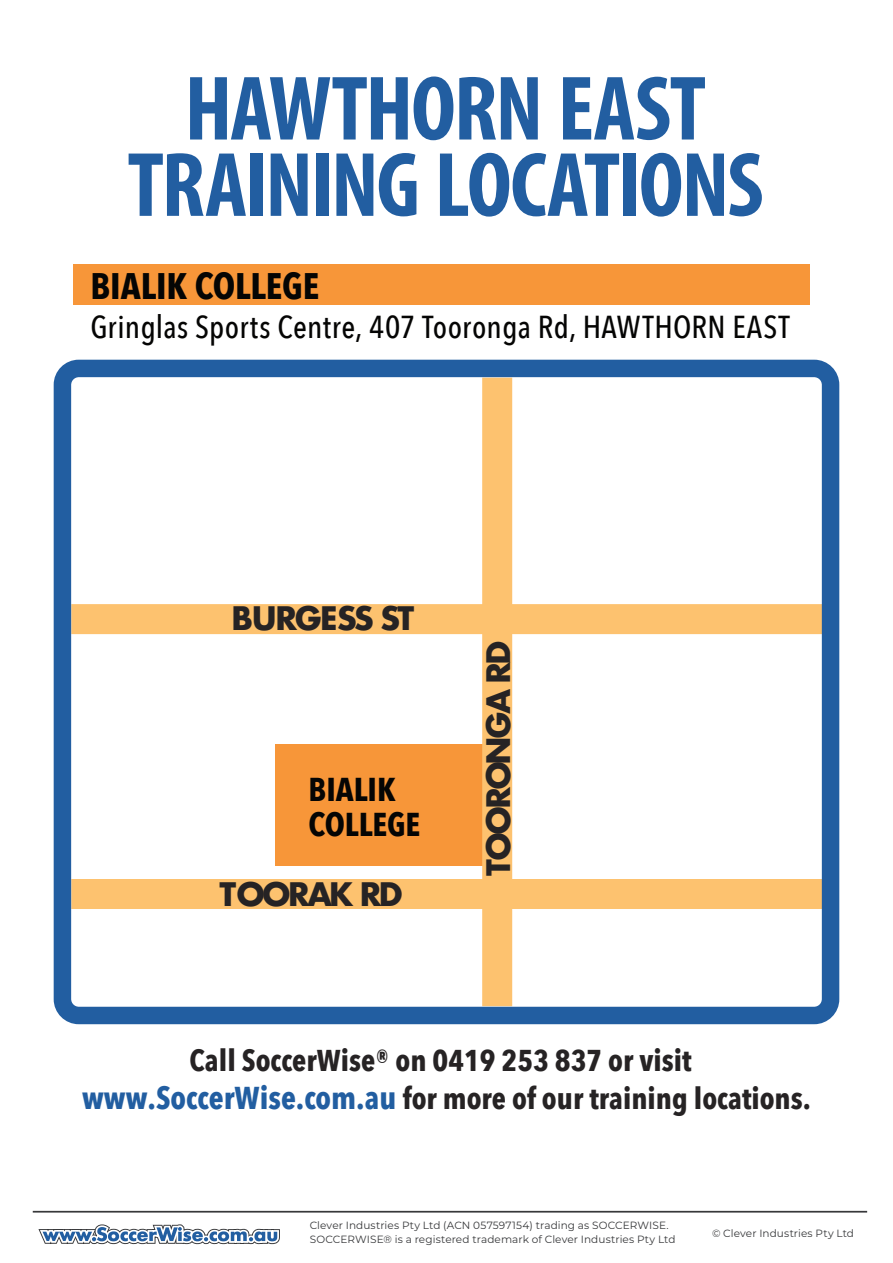
<style>
.page{position:relative;width:893px;height:1263px;background:#fff}
.page>*{position:absolute;margin:0;border:0;box-sizing:border-box;transform-origin:0 0}
.t1{font:700 condensed 92.4px/76.3px "Myriad Pro";letter-spacing:-.025em;color:#225ea1;text-align:center}
.t2{font:700 36.9px "Avenir Next Condensed";letter-spacing:-.005em;color:#050504}
.t3{font:700 33px/34.5px "Avenir Next Condensed";letter-spacing:-.005em;color:#050504}
.t4{font:500 31.65px "Avenir Next Condensed";letter-spacing:.015em;color:#050504}
.t5{font:700 31.5px "Futura";letter-spacing:-.1em;color:#262324}
.t6{font:700 31.5px "Futura";letter-spacing:-.07em;color:#262324}
.t7{font:700 30px/37.8px "Avenir Next Condensed";color:#262324;text-align:center}
.t8{font:10.5px/14.4px "Montserrat";letter-spacing:.01em;color:#37383a}
.s1{font-size:31.5px;color:#225ea1}
</style>
<div class="page">
<hr style="left:33px;top:1211px;width:834px;height:1px;background:#37383a">
<svg style="left:38px;top:1224px;width:242px;height:21px"></svg>
<div style="left:73px;top:264px;width:736px;height:40px;background:#f79639"></div>
<div style="left:275px;top:745px;width:215px;height:121px;background:#f79639"></div>
<div style="left:71px;top:879px;width:755px;height:30px;background:#fdc26f"></div>
<div style="left:482px;top:378px;width:30px;height:628px;background:#fdc26f"></div>
<div style="left:71px;top:604px;width:755px;height:30px;background:#fdc26f"></div>
<div style="left:54px;top:360px;width:785px;height:664px;border:17px solid #225ea1;border-radius:16px"></div>
<h1 class="t1" style="left:127px;top:69px;width:637px">HAWTHORN EAST<br>TRAINING LOCATIONS</h1>
<h2 class="t2" style="left:90px;top:263px;width:230px">BIALIK COLLEGE</h2>
<h3 class="t4" style="left:90px;top:308px;width:701px">Gringlas Sports Centre, 407 Tooronga Rd, HAWTHORN EAST</h3>
<h3 class="t6" style="left:231px;top:596px;width:184px">BURGESS ST</h3>
<h3 class="t3" style="left:309px;top:772px;width:113px">BIALIK<br>COLLEGE</h3>
<h3 class="t5" style="left:220px;top:871px;width:185px">TOORAK RD</h3>
<h3 class="t5" style="left:476px;top:876px;width:238px;rotate:-90deg">TOORONGA RD</h3>
<h3 class="t7" style="left:82px;top:1041px;width:730px">Call SoccerWise® on 0419 253 837 or visit <span class="s1">www.SoccerWise.com.au</span> for more of our training locations.</h3>
<p class="t8" style="left:310px;top:1217px;width:367px">Clever Industries Pty Ltd (ACN 057597154) trading as SOCCERWISE.<br>SOCCERWISE® is a registered trademark of Clever Industries Pty Ltd</p>
<p class="t8" style="left:712px;top:1226px;width:144px">© Clever Industries Pty Ltd</p>
</div>
